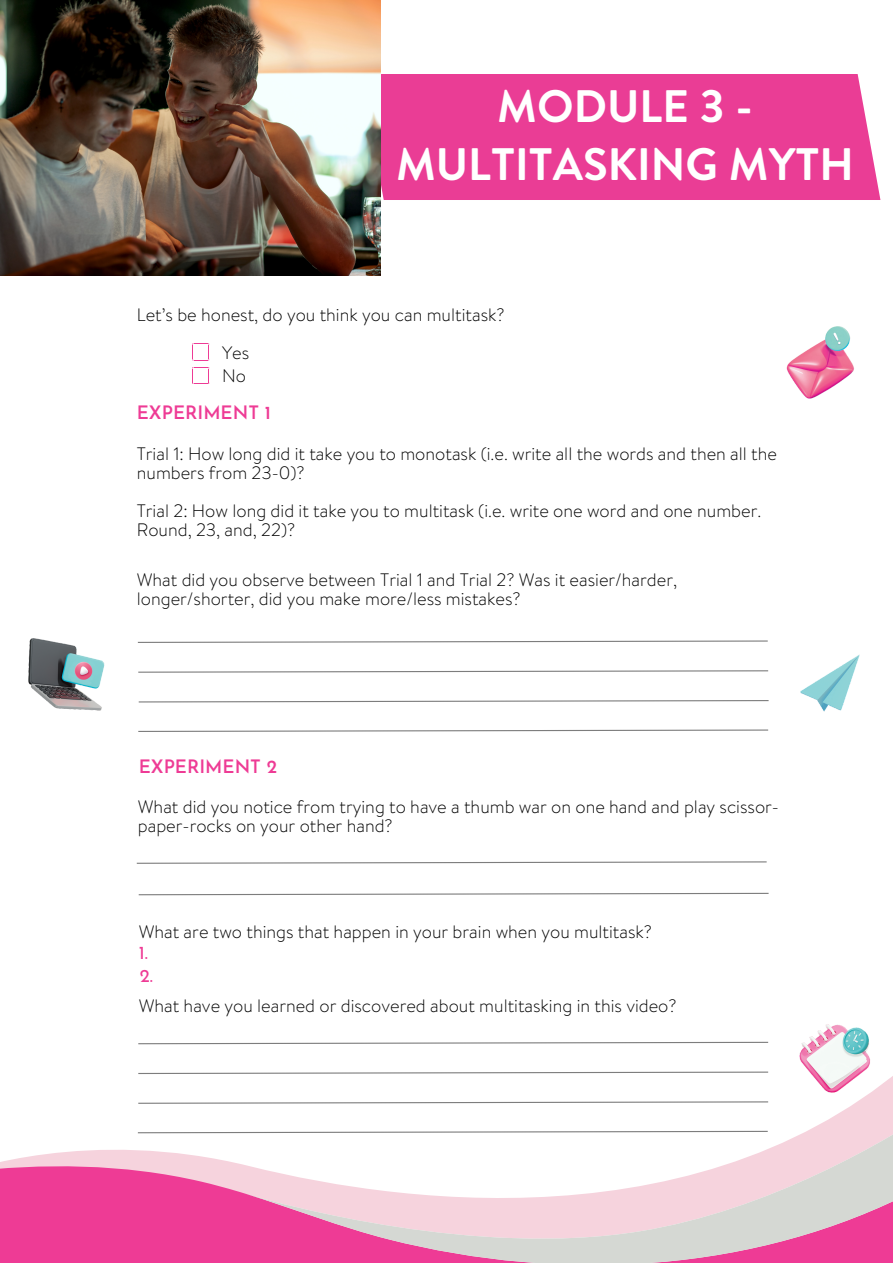
<style>
.page{position:relative;width:893px;height:1264px;background:#fff}
.page>*{position:absolute;margin:0;border:0;box-sizing:border-box;transform-origin:0 0}
.t1{font:700 45.45px/57.4px "Brandon Text";color:#fff;text-align:center}
.t2{font:600 18.45px "Josefin Sans";color:#ee3b95}
.t3{font:18.45px "Josefin Sans";color:#ee3b95}
.t4{font:300 18px/19px "Brandon Text";color:#000}
</style>
<div class="page">
<div style="left:380px;top:74px;width:500px;height:126px;background:#ea3d95"></div>
<svg style="left:136px;top:861px;width:631px;height:3px"></svg>
<svg style="left:192px;top:343px;width:18px;height:18px"></svg>
<svg style="left:192px;top:367px;width:18px;height:17px"></svg>
<img style="left:28px;top:638px;width:77px;height:73px">
<img style="left:786px;top:326px;width:68px;height:73px">
<img style="left:800px;top:654px;width:60px;height:58px">
<img style="left:825px;top:1024px;width:37px;height:5px">
<svg style="left:138px;top:700px;width:631px;height:3px"></svg>
<svg style="left:138px;top:670px;width:631px;height:3px"></svg>
<svg style="left:137px;top:640px;width:631px;height:3px"></svg>
<svg style="left:138px;top:729px;width:631px;height:3px"></svg>
<svg style="left:138px;top:892px;width:631px;height:3px"></svg>
<img style="left:0;top:0;width:380px;height:275px">
<svg style="left:1px;top:1029px;width:891px;height:133px"></svg>
<svg style="left:0;top:1162px;width:245px;height:100px;background:#ee4b9d"></svg>
<svg style="left:245px;top:1102px;width:647px;height:160px"></svg>
<p class="t1" style="left:396px;top:77px;width:459px">MODULE 3 -<br>MULTITASKING MYTH</p>
<p class="t4" style="left:137px;top:305px;width:369px">Let’s be honest, do you think you can multitask?</p>
<p class="t4" style="left:222px;top:343px;width:29px">Yes</p>
<p class="t4" style="left:222px;top:367px;width:25px">No</p>
<p class="t2" style="left:137px;top:405px;width:136px">EXPERIMENT 1</p>
<p class="t4" style="left:137px;top:444px;width:641px">Trial 1: How long did it take you to monotask (i.e. write all the words and then all the numbers from 23-0)?</p>
<p class="t4" style="left:137px;top:501px;width:626px">Trial 2: How long did it take you to multitask (i.e. write one word and one number.<br>Round, 23, and, 22)?</p>
<p class="t4" style="left:137px;top:570px;width:542px">What did you observe between Trial 1 and Trial 2? Was it easier/harder, longer/shorter, did you make more/less mistakes?</p>
<p class="t2" style="left:139px;top:759px;width:140px">EXPERIMENT 2</p>
<p class="t4" style="left:138px;top:797px;width:642px">What did you notice from trying to have a thumb war on one hand and play scissor&shy;paper-rocks on your other hand?</p>
<p class="t4" style="left:139px;top:922px;width:514px">What are two things that happen in your brain when you multitask?</p>
<p class="t3" style="left:139px;top:945px;width:11px">1.</p>
<p class="t3" style="left:140px;top:967px;width:15px">2.</p>
<p class="t4" style="left:139px;top:996px;width:539px">What have you learned or discovered about multitasking in this video?</p>
</div>
